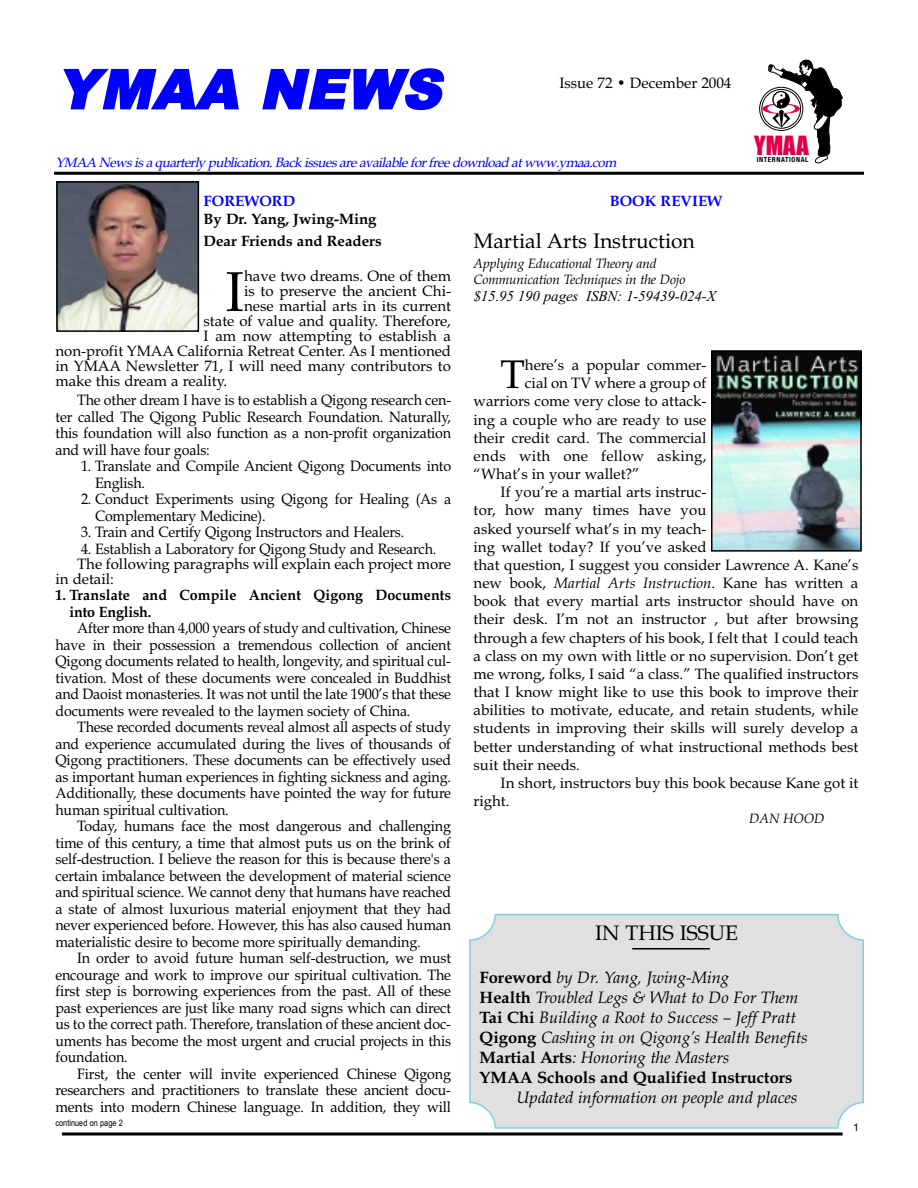
<style>
.page{position:relative;width:918px;height:1188px;background:#fff}
.page>*{position:absolute;margin:0;border:0;box-sizing:border-box;transform-origin:0 0}
.t1{font:56.25px "Book Antiqua";color:#000}
.t2{font:italic 900 54px "Arial";color:#00f}
.t3{font:39.9px "Book Antiqua";color:#000}
.t4{font:24.45px "Impact";color:#e2004d}
.t5{font:21px "Book Antiqua";color:#000}
.t6{font:italic 16.5px/20px "Book Antiqua";color:#000}
.t7{font:15px/16.5px "Book Antiqua";color:#000;text-align:justify;scale:.95 1}
.t8{font:15px "Book Antiqua";color:#000}
.t9{font:700 15px/16.5px "Book Antiqua";color:#000;scale:.95 1}
.t10{font:700 15px/22.5px "Book Antiqua";color:#000}
.t11{font:italic 15px "Times New Roman";letter-spacing:-.01em;color:#000}
.t12{font:15px "Book Antiqua";letter-spacing:.02em;color:#000}
.t13{font:700 15px "Book Antiqua";color:#00f}
.t14{font:italic 13.5px "Book Antiqua";color:#00f}
.t15{font:italic 13.5px/16.4px "Book Antiqua";letter-spacing:-.01em;color:#000}
.t16{font:10.5px "Arial";color:#000}
.t17{font:9px "Arial Narrow";color:#000}
.t18{font:700 condensed 7.05px "Helvetica Neue";letter-spacing:.09em;color:#000}
.s1{font-style:italic}
.s2{font-weight:700;font-style:normal}
</style>
<div class="page">
<svg style="left:62px;top:1132px;width:781px;height:4px;background:#3f3f3f"></svg>
<hr style="left:54px;top:172px;width:810px;height:3px;background:#000">
<svg style="left:760px;top:87px;width:43px;height:43px"></svg>
<div style="left:759px;top:87px;width:44px;height:44px;border:1px solid #000;border-radius:50%"></div>
<svg style="left:762px;top:89px;width:39px;height:39px"></svg>
<div style="left:761px;top:89px;width:40px;height:40px;border:1px solid #000;border-radius:50%"></div>
<svg style="left:763px;top:104px;width:36px;height:9px"></svg>
<div style="left:763px;top:104px;width:36px;height:9px;border:1px solid #e2004d;border-radius:50%"></div>
<svg style="left:768px;top:59px;width:75px;height:104px"></svg>
<img style="left:59px;top:184px;width:137px;height:145px">
<div style="left:56px;top:181px;width:143px;height:151px;border:2px solid #000"></div>
<div style="left:469px;top:914px;width:395px;height:215px;background:#e0e0e0"></div>
<hr style="left:632px;top:948px;width:78px;height:2px;background:#000">
<img style="left:714px;top:353px;width:145px;height:196px">
<div style="left:711px;top:350px;width:151px;height:202px;border:2px solid #000"></div>
<h2 class="t2" style="left:56px;top:70px;width:396px">YMAA NEWS</h2>
<p class="t8" style="left:560px;top:77px;width:173px">Issue 72 • December 2004</p>
<p class="t14" style="left:56px;top:157px;width:565px">YMAA Newsisaquarterly publication.Back issuesareavailableforfreedownload atwww.ymaa.com</p>
<h3 class="t4" style="left:754px;top:137px;width:56px">YMAA</h3>
<p class="t18" style="left:757px;top:157px;width:53px">INTERNATIONAL</p>
<p class="t13" style="left:204px;top:195px;width:93px">FOREWORD</p>
<p class="t10" style="left:204px;top:209px;width:180px">By Dr. Yang, Jwing-Ming<br>Dear Friends and Readers</p>
<h1 class="t1" style="left:225px;top:270px;width:20px">I</h1>
<p class="t8" style="left:244px;top:270px;width:208px">have two dreams. One of them</p>
<p class="t8" style="left:244px;top:285px;width:208px">is to preserve the ancient Chi-</p>
<p class="t8" style="left:244px;top:300px;width:208px">nese martial arts in its current</p>
<p class="t8" style="left:204px;top:315px;width:249px">state of value and quality. Therefore,</p>
<p class="t8" style="left:204px;top:330px;width:249px">I am now attempting to establish a</p>
<p class="t8" style="left:56px;top:345px;width:397px">non-profit YMAA California Retreat Center. As I mentioned</p>
<p class="t8" style="left:56px;top:360px;width:397px">in YMAA Newsletter 71, I will need many contributors to</p>
<p class="t8" style="left:56px;top:375px;width:173px">make this dream a reality.</p>
<p class="t7" style="left:55px;top:394px;width:418px;text-indent:22px">The other dream I have is to establish a Qigong research cen&shy;ter called The Qigong Public Research Foundation. Naturally, this foundation will also function as a non-profit organization and will have four goals:</p>
<p class="t7" style="left:95px;top:460px;width:376px;text-indent:-14px">1. Translate and Compile Ancient Qigong Documents into<br>English.</p>
<p class="t7" style="left:95px;top:493px;width:376px;text-indent:-14px">2. Conduct Experiments using Qigong for Healing (As a<br>Complementary Medicine).</p>
<p class="t7" style="left:81px;top:526px;width:342px">3. Train and Certify Qigong Instructors and Healers.</p>
<p class="t7" style="left:81px;top:542px;width:376px">4. Establish a Laboratory for Qigong Study and Research.</p>
<p class="t8" style="left:77px;top:558px;width:375px">The following paragraphs will explain each project more</p>
<p class="t8" style="left:56px;top:573px;width:60px">in detail:</p>
<p class="t9" style="left:70px;top:589px;width:403px;text-indent:-14px">1. Translate and Compile Ancient Qigong Documents into English.</p>
<p class="t7" style="left:55px;top:622px;width:418px;text-indent:22px">After more than 4,000 years of study and cultivation, Chinese have in their possession a tremendous collection of ancient Qigong documents related to health, longevity, and spiritual cul&shy;tivation. Most of these documents were concealed in Buddhist and Daoist monasteries. It was not until the late 1900’s that these documents were revealed to the laymen society of China.</p>
<p class="t7" style="left:55px;top:721px;width:418px;text-indent:22px">These recorded documents reveal almost all aspects of study and experience accumulated during the lives of thousands of Qigong practitioners. These documents can be effectively used as important human experiences in fighting sickness and aging.<br>Additionally, these documents have pointed the way for future human spiritual cultivation.</p>
<p class="t7" style="left:55px;top:820px;width:418px;text-indent:22px">Today, humans face the most dangerous and challenging time of this century, a time that almost puts us on the brink of self-destruction. I believe the reason for this is because there's a certain imbalance between the development of material science and spiritual science. We cannot deny that humans have reached a state of almost luxurious material enjoyment that they had never experienced before. However, this has also caused human materialistic desire to become more spiritually demanding.</p>
<p class="t7" style="left:55px;top:952px;width:418px;text-indent:22px">In order to avoid future human self-destruction, we must encourage and work to improve our spiritual cultivation. The first step is borrowing experiences from the past. All of these past experiences are just like many road signs which can direct us to the correct path. Therefore, translation of these ancient doc&shy;uments has become the most urgent and crucial projects in this foundation.</p>
<p class="t7" style="left:55px;top:1067px;width:418px;text-indent:22px">First, the center will invite experienced Chinese Qigong researchers and practitioners to translate these ancient docu&shy;ments into modern Chinese language. In addition, they will</p>
<p class="t17" style="left:56px;top:1120px;width:69px">continued on page 2</p>
<p class="t13" style="left:610px;top:195px;width:114px">BOOK REVIEW</p>
<h3 class="t5" style="left:474px;top:232px;width:223px">Martial Arts Instruction</h3>
<p class="t15" style="left:474px;top:256px;width:213px">Applying Educational Theory and<br>Communication Techniques in the Dojo</p>
<p class="t11" style="left:474px;top:291px;width:244px">$15.95 190 pages ISBN: 1-59439-024-X</p>
<h3 class="t3" style="left:501px;top:359px;width:26px">T</h3>
<p class="t8" style="left:525px;top:359px;width:183px">here’s a popular commer-</p>
<p class="t8" style="left:525px;top:377px;width:183px">cial on TV where a group of</p>
<p class="t8" style="left:474px;top:396px;width:234px">warriors come very close to attack-</p>
<p class="t8" style="left:474px;top:414px;width:234px">ing a couple who are ready to use</p>
<p class="t8" style="left:474px;top:432px;width:234px">their credit card. The commercial</p>
<p class="t12" style="left:474px;top:450px;width:234px">ends with one fellow asking,</p>
<p class="t8" style="left:474px;top:468px;width:168px">“What’s in your wallet?”</p>
<p class="t8" style="left:501px;top:486px;width:207px">If you’re a martial arts instruc-</p>
<p class="t8" style="left:474px;top:505px;width:234px">tor, how many times have you</p>
<p class="t8" style="left:474px;top:523px;width:234px">asked yourself what’s in my teach-</p>
<p class="t8" style="left:474px;top:541px;width:234px">ing wallet today? If you’ve asked</p>
<p class="t8" style="left:474px;top:559px;width:386px">that question, I suggest you consider Lawrence A. Kane’s</p>
<p class="t8" style="left:474px;top:577px;width:386px">new book, <span class="s1">Martial Arts Instruction</span>. Kane has written a</p>
<p class="t8" style="left:474px;top:595px;width:386px">book that every martial arts instructor should have on</p>
<p class="t8" style="left:474px;top:614px;width:386px">their desk. I’m not an instructor , but after browsing</p>
<p class="t8" style="left:474px;top:632px;width:386px">through a few chapters of his book, I felt that I could teach</p>
<p class="t8" style="left:474px;top:650px;width:386px">a class on my own with little or no supervision. Don’t get</p>
<p class="t8" style="left:474px;top:668px;width:386px">me wrong, folks, I said “a class.” The qualified instructors</p>
<p class="t8" style="left:474px;top:686px;width:386px">that I know might like to use this book to improve their</p>
<p class="t8" style="left:474px;top:704px;width:386px">abilities to motivate, educate, and retain students, while</p>
<p class="t8" style="left:474px;top:723px;width:386px">students in improving their skills will surely develop a</p>
<p class="t8" style="left:474px;top:741px;width:386px">better understanding of what instructional methods best</p>
<p class="t8" style="left:474px;top:759px;width:108px">suit their needs.</p>
<p class="t8" style="left:501px;top:777px;width:359px">In short, instructors buy this book because Kane got it</p>
<p class="t8" style="left:474px;top:795px;width:37px">right.</p>
<p class="t15" style="left:749px;top:812px;width:77px">DAN HOOD</p>
<h3 class="t5" style="left:595px;top:924px;width:144px">IN THIS ISSUE</h3>
<p class="t6" style="left:480px;top:970px;width:329px"><span class="s2">Foreword</span> by Dr. Yang, Jwing-Ming<br><span class="s2">Health</span> Troubled Legs &amp; What to Do For Them <span class="s2">Tai Chi</span> Building a Root to Success – Jeff Pratt <span class="s2">Qigong</span> Cashing in on Qigong’s Health Benefits <span class="s2">Martial Arts</span>: Honoring the Masters<br><span class="s2">YMAA Schools and Qualified Instructors</span></p>
<p class="t6" style="left:517px;top:1090px;width:282px">Updated information on people and places</p>
<p class="t16" style="left:853px;top:1123px;width:7px">1</p>
</div>
